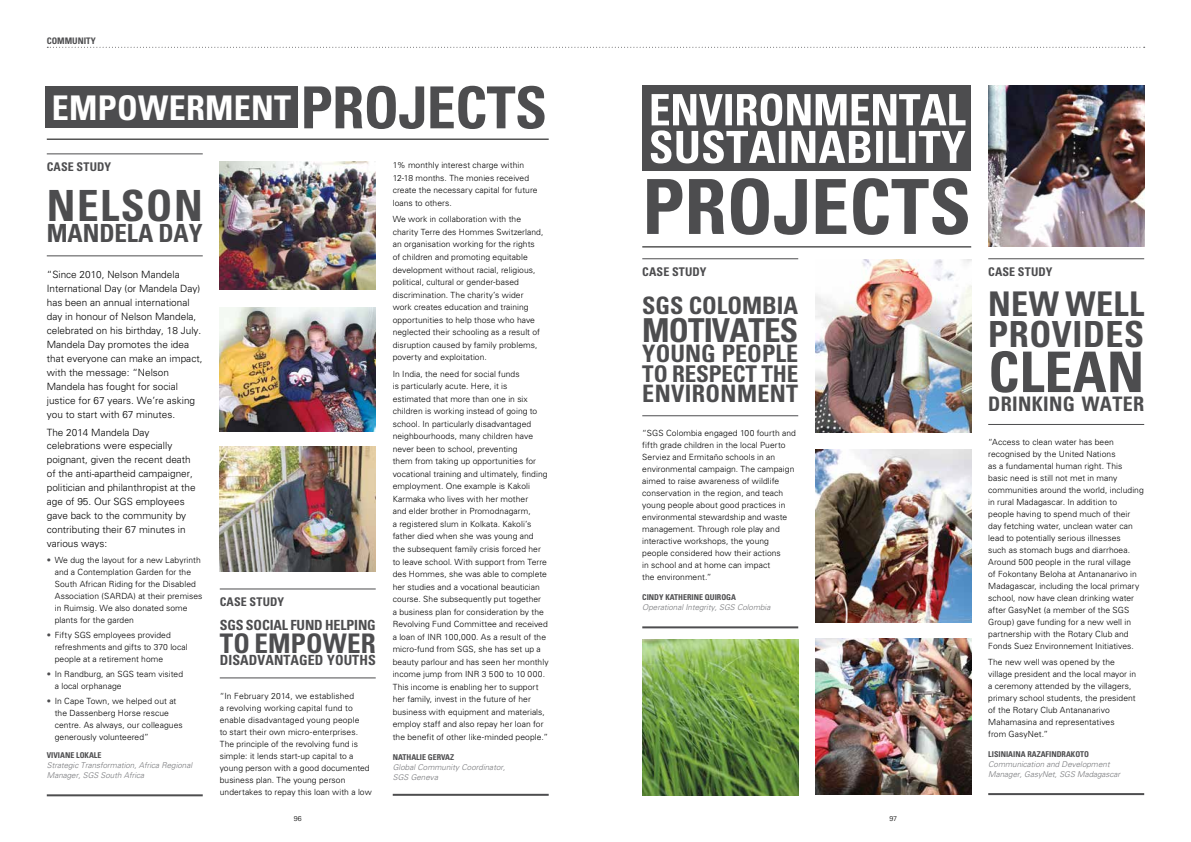
<style>
.page{position:relative;width:1191px;height:842px;background:#fff}
.page>*{position:absolute;margin:0;border:0;box-sizing:border-box;transform-origin:0 0}
.t1{font:700 condensed 76px "Univers";color:#4d4d4f}
.t2{font:700 condensed 56px "Univers";color:#4d4d4f}
.t3{font:700 condensed 43px "Univers";letter-spacing:.035em;color:#4d4d4f}
.t4{font:700 condensed 36px "Univers";letter-spacing:.015em;color:#4d4d4f}
.t5{font:700 condensed 34px "Univers";letter-spacing:.01em;color:#fff}
.t6{font:700 condensed 34px "Univers";letter-spacing:.01em;color:#4d4d4f}
.t7{font:700 condensed 33px "Univers";letter-spacing:-.03em;color:#4d4d4f}
.t8{font:700 condensed 27px "Univers";letter-spacing:.005em;color:#4d4d4f}
.t9{font:700 condensed 25px "Univers";letter-spacing:-.005em;color:#4d4d4f}
.t10{font:700 condensed 24px "Univers";letter-spacing:.005em;color:#4d4d4f}
.t11{font:700 condensed 23px "Univers";letter-spacing:-.005em;color:#4d4d4f}
.t12{font:700 condensed 20px "Univers";letter-spacing:.015em;color:#4d4d4f}
.t13{font:700 condensed 14px "Univers";letter-spacing:.005em;color:#4d4d4f}
.t14{font:700 condensed 12px "Univers";letter-spacing:.015em;color:#4d4d4f}
.t15{font:300 10px/13.9px "Univers";color:#000}
.t16{font:700 condensed 9px "Univers";color:#4d4d4f}
.t17{font:300 8.5px/12px "Univers";letter-spacing:.005em;color:#000}
.t18{font:italic 300 8px/10px "Univers";color:#77787b}
.t19{font:700 condensed 8px "Univers";color:#4d4d4f}
.t20{font:300 7px "Univers";color:#000}
.s1{font-size:58px;color:#4d4d4f}
.s2{color:#4d4d4f}
</style>
<div class="page">
<div style="left:642px;top:85px;width:329px;height:85px;background:#4d4d4f"></div>
<hr style="left:642px;top:258px;width:156px;height:1px;background:#4d4d4f">
<hr style="left:642px;top:415px;width:156px;height:1px;background:#4d4d4f">
<hr style="left:642px;top:626px;width:156px;height:2px;background:#4d4d4f">
<hr style="left:988px;top:258px;width:156px;height:1px;background:#4d4d4f">
<hr style="left:988px;top:424px;width:156px;height:1px;background:#4d4d4f">
<hr style="left:988px;top:793px;width:156px;height:2px;background:#4d4d4f">
<hr style="left:47px;top:154px;width:156px;height:1px;background:#4d4d4f">
<hr style="left:47px;top:256px;width:156px;height:1px;background:#4d4d4f">
<hr style="left:47px;top:794px;width:156px;height:2px;background:#4d4d4f">
<hr style="left:220px;top:589px;width:156px;height:1px;background:#4d4d4f">
<hr style="left:220px;top:678px;width:156px;height:1px;background:#4d4d4f">
<img style="left:220px;top:162px;width:156px;height:127px">
<img style="left:220px;top:307px;width:156px;height:125px">
<img style="left:220px;top:447px;width:156px;height:124px">
<hr style="left:393px;top:794px;width:156px;height:2px;background:#4d4d4f">
<svg style="left:47px;top:47px;width:1097px;height:1px"></svg>
<svg style="left:650px;top:94px;width:315px;height:69px"></svg>
<div style="left:45px;top:87px;width:253px;height:41px;background:#4d4d4f"></div>
<img style="left:988px;top:85px;width:156px;height:162px">
<img style="left:815px;top:259px;width:156px;height:173px">
<img style="left:815px;top:449px;width:156px;height:173px">
<img style="left:642px;top:640px;width:156px;height:156px">
<img style="left:815px;top:639px;width:156px;height:156px">
<hr style="left:642px;top:247px;width:329px;height:1px;background:#000">
<hr style="left:47px;top:139px;width:502px;height:1px;background:#000">
<p class="t16" style="left:47px;top:35px;width:51px">COMMUNITY</p>
<h3 class="t5" style="left:52px;top:87px;width:497px">EMPOWERMENT <span class="s1">PROJECTS</span></h3>
<h3 class="t14" style="left:47px;top:159px;width:66px">CASE STUDY</h3>
<h3 class="t3" style="left:47px;top:180px;width:157px">NELSON</h3>
<h3 class="t9" style="left:47px;top:218px;width:157px">MANDELA DAY</h3>
<p class="t15" style="left:47px;top:268px;width:157px">“Since 2010, Nelson Mandela<br>International Day (or Mandela Day) has been an annual international day in honour of Nelson Mandela, celebrated on his birthday, 18 July.<br>Mandela Day promotes the idea that everyone can make an impact, with the message: “Nelson<br>Mandela has fought for social justice for 67 years. We’re asking you to start with 67 minutes.</p>
<p class="t15" style="left:47px;top:425px;width:150px">The 2014 Mandela Day celebrations were especially poignant, given the recent death of the anti-apartheid campaigner, politician and philanthropist at the age of 95. Our SGS employees gave back to the community by contributing their 67 minutes in various ways:</p>
<p class="t17" style="left:55px;top:554px;width:149px;text-indent:-8px"><span class="s2">•</span> We dug the layout for a new Labyrinth and a Contemplation Garden for the South African Riding for the Disabled Association (SARDA) at their premises in Ruimsig. We also donated some plants for the garden</p>
<p class="t17" style="left:55px;top:629px;width:134px;text-indent:-8px"><span class="s2">•</span> Fifty SGS employees provided refreshments and gifts to 370 local people at a retirement home</p>
<p class="t17" style="left:55px;top:668px;width:130px;text-indent:-8px"><span class="s2">•</span> In Randburg, an SGS team visited a local orphanage</p>
<p class="t17" style="left:55px;top:694px;width:129px;text-indent:-8px"><span class="s2">•</span> In Cape Town, we helped out at the Dassenberg Horse rescue centre. As always, our colleagues generously volunteered”</p>
<p class="t19" style="left:47px;top:750px;width:56px">VIVIANE LOKALE</p>
<p class="t18" style="left:47px;top:760px;width:147px">Strategic Transformation, Africa Regional<br>Manager, SGS South Africa</p>
<h3 class="t14" style="left:220px;top:595px;width:66px">CASE STUDY</h3>
<h3 class="t13" style="left:220px;top:616px;width:158px">SGS SOCIAL FUND HELPING</h3>
<h3 class="t8" style="left:220px;top:626px;width:157px">TO EMPOWER</h3>
<h3 class="t13" style="left:220px;top:651px;width:158px">DISADVANTAGED YOUTHS</h3>
<p class="t17" style="left:220px;top:689px;width:153px">“In February 2014, we established<br>a revolving working capital fund to enable disadvantaged young people<br>to start their own micro-enterprises.<br>The principle of the revolving fund is simple: it lends start-up capital to a young person with a good documented business plan. The young person undertakes to repay this loan with a low</p>
<p class="t17" style="left:393px;top:159px;width:146px;line-height:12.5px">1% monthly interest charge within<br>12-18 months. The monies received create the necessary capital for future loans to others.</p>
<p class="t17" style="left:393px;top:213px;width:152px;line-height:12.5px">We work in collaboration with the charity Terre des Hommes Switzerland, an organisation working for the rights of children and promoting equitable development without racial, religious, political, cultural or gender-based discrimination. The charity’s wider work creates education and training opportunities to help those who have neglected their schooling as a result of disruption caused by family problems, poverty and exploitation.</p>
<p class="t17" style="left:393px;top:367px;width:157px;line-height:12.5px">In India, the need for social funds<br>is particularly acute. Here, it is<br>estimated that more than one in six children is working instead of going to school. In particularly disadvantaged neighbourhoods, many children have never been to school, preventing<br>them from taking up opportunities for vocational training and ultimately, finding employment. One example is Kakoli Karmaka who lives with her mother<br>and elder brother in Promodnagarm,<br>a registered slum in Kolkata. Kakoli’s father died when she was young and<br>the subsequent family crisis forced her to leave school. With support from Terre des Hommes, she was able to complete her studies and a vocational beautician course. She subsequently put together<br>a business plan for consideration by the Revolving Fund Committee and received a loan of INR 100,000. As a result of the micro-fund from SGS, she has set up a beauty parlour and has seen her monthly income jump from INR 3 500 to 10 000.<br>This income is enabling her to support her family, invest in the future of her business with equipment and materials, employ staff and also repay her loan for the benefit of other like-minded people.”</p>
<p class="t19" style="left:393px;top:752px;width:63px">NATHALIE GERVAZ</p>
<p class="t18" style="left:393px;top:762px;width:114px">Global Community Coordinator,<br>SGS Geneva</p>
<h1 class="t1" style="left:642px;top:160px;width:330px">PROJECTS</h1>
<h3 class="t14" style="left:642px;top:264px;width:66px">CASE STUDY</h3>
<h3 class="t10" style="left:642px;top:291px;width:157px">SGS COLOMBIA</h3>
<h3 class="t7" style="left:642px;top:310px;width:157px">MOTIVATES</h3>
<h3 class="t10" style="left:642px;top:339px;width:157px">YOUNG PEOPLE</h3>
<h3 class="t11" style="left:642px;top:360px;width:157px">TO RESPECT THE</h3>
<h3 class="t10" style="left:642px;top:379px;width:157px">ENVIRONMENT</h3>
<p class="t17" style="left:642px;top:427px;width:155px">“SGS Colombia engaged 100 fourth and fifth grade children in the local Puerto Serviez and Ermitaño schools in an environmental campaign. The campaign aimed to raise awareness of wildlife conservation in the region, and teach young people about good practices in environmental stewardship and waste management. Through role play and interactive workshops, the young people considered how their actions<br>in school and at home can impact<br>the environment.”</p>
<p class="t19" style="left:642px;top:593px;width:95px">CINDY KATHERINE QUIROGA</p>
<p class="t18" style="left:642px;top:602px;width:130px">Operational Integrity, SGS Colombia</p>
<p class="t20" style="left:294px;top:815px;width:9px">96</p>
<p class="t20" style="left:889px;top:815px;width:9px">97</p>
<h3 class="t14" style="left:988px;top:264px;width:66px">CASE STUDY</h3>
<h3 class="t6" style="left:988px;top:283px;width:157px">NEW WELL</h3>
<h3 class="t4" style="left:988px;top:312px;width:157px">PROVIDES</h3>
<h2 class="t2" style="left:988px;top:338px;width:157px">CLEAN</h2>
<h3 class="t12" style="left:988px;top:392px;width:157px">DRINKING WATER</h3>
<p class="t17" style="left:988px;top:436px;width:157px">“Access to clean water has been recognised by the United Nations<br>as a fundamental human right. This basic need is still not met in many communities around the world, including in rural Madagascar. In addition to people having to spend much of their day fetching water, unclean water can lead to potentially serious illnesses<br>such as stomach bugs and diarrhoea.<br>Around 500 people in the rural village<br>of Fokontany Beloha at Antananarivo in Madagascar, including the local primary school, now have clean drinking water after GasyNet (a member of the SGS Group) gave funding for a new well in partnership with the Rotary Club and Fonds Suez Environnement Initiatives.</p>
<p class="t17" style="left:988px;top:656px;width:149px">The new well was opened by the village president and the local mayor in a ceremony attended by the villagers, primary school students, the president of the Rotary Club Antananarivo<br>Mahamasina and representatives<br>from GasyNet.”</p>
<p class="t19" style="left:988px;top:749px;width:102px">LISINIAINA RAZAFINDRAKOTO</p>
<p class="t18" style="left:988px;top:759px;width:134px">Communication and Development<br>Manager, GasyNet, SGS Madagascar</p>
</div>
